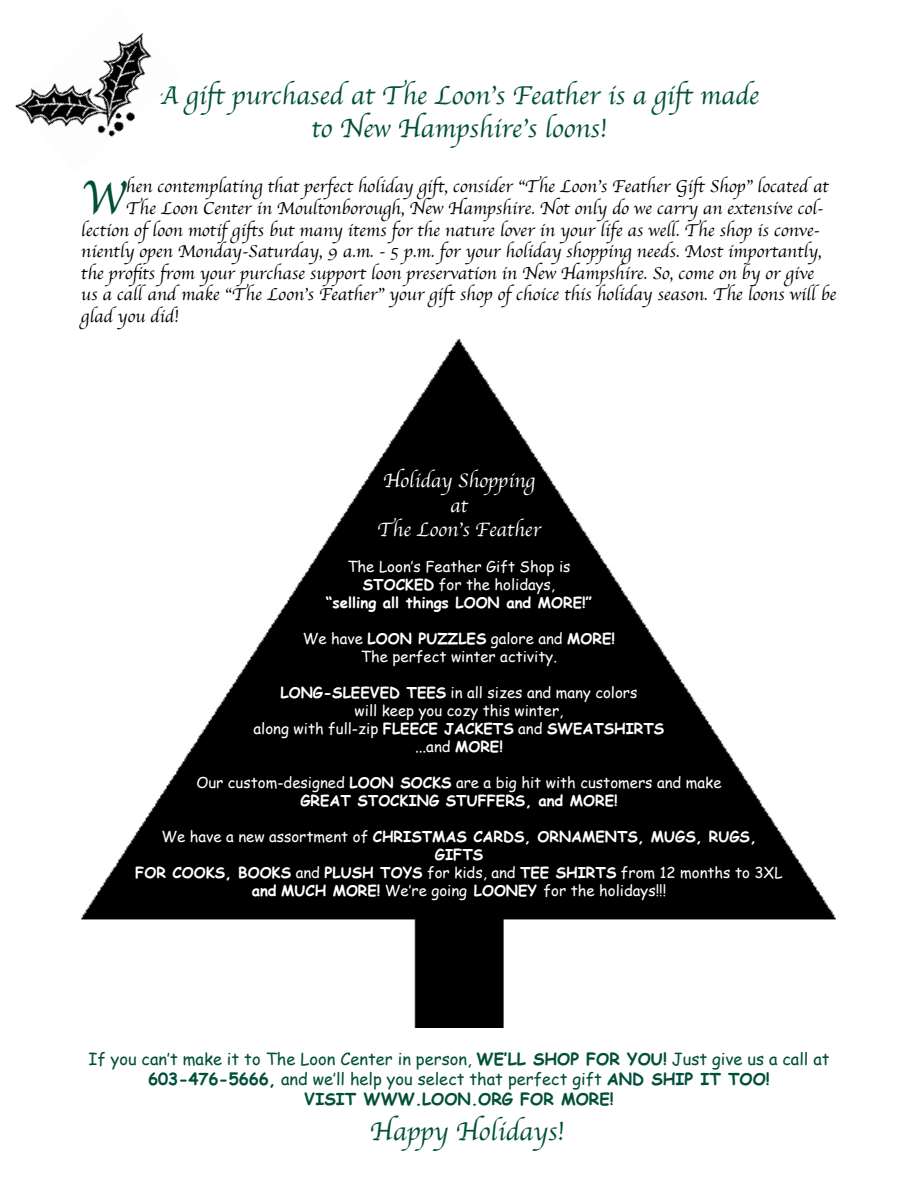
<style>
.page{position:relative;width:918px;height:1188px;background:#fff}
.page>*{position:absolute;margin:0;border:0;box-sizing:border-box;transform-origin:0 0}
.t1{font:49.95px "Apple Chancery";color:#004f39}
.t2{font:27px/32.4px "Apple Chancery";color:#004f39;text-align:center}
.t3{font:20.25px/24.3px "Apple Chancery";color:#fff;text-align:center}
.t4{font:18px "Apple Chancery";color:#000}
.t5{font:16.5px/19.8px "Comic Sans MS";color:#004f39;text-align:center}
.t6{font:15px/18px "Comic Sans MS";color:#fff;text-align:center}
.t7{font:700 15px/18px "Comic Sans MS";color:#fff;text-align:center}
.s1{font-weight:700}
.s2{font-weight:400}
</style>
<div class="page">
<img style="left:81px;top:339px;width:756px;height:688px">
<img style="left:15px;top:33px;width:137px;height:104px">
<h2 class="t2" style="left:159px;top:79px;width:602px">A gift purchased at The Loon’s Feather is a gift made to New Hampshire’s loons!</h2>
<h1 class="t1" style="left:81px;top:158px;width:46px">W</h1>
<p class="t4" style="left:126px;top:172px;width:704px">hen contemplating that perfect holiday gift, consider “The Loon’s Feather Gift Shop” located at</p>
<p class="t4" style="left:126px;top:194px;width:699px">The Loon Center in Moultonborough, New Hampshire. Not only do we carry an extensive col-</p>
<p class="t4" style="left:81px;top:216px;width:740px">lection of loon motif gifts but many items for the nature lover in your life as well. The shop is conve-</p>
<p class="t4" style="left:81px;top:237px;width:742px">niently open Monday-Saturday, 9 a.m. - 5 p.m. for your holiday shopping needs. Most importantly,</p>
<p class="t4" style="left:81px;top:259px;width:734px">the profits from your purchase support loon preservation in New Hampshire. So, come on by or give</p>
<p class="t4" style="left:81px;top:280px;width:757px">us a call and make “The Loon’s Feather” your gift shop of choice this holiday season. The loons will be</p>
<p class="t4" style="left:81px;top:302px;width:99px">glad you did!</p>
<p class="t3" style="left:377px;top:469px;width:165px">Holiday Shopping at<br>The Loon’s Feather</p>
<p class="t6" style="left:326px;top:557px;width:268px">The Loon’s Feather Gift Shop is<br><span class="s1">STOCKED</span> for the holidays,<br><span class="s1">“selling all things LOON and MORE!”</span></p>
<p class="t6" style="left:303px;top:629px;width:314px">We have <span class="s1">LOON PUZZLES</span> galore and <span class="s1">MORE!<br></span>The perfect winter activity.</p>
<p class="t6" style="left:254px;top:683px;width:412px"><span class="s1">LONG-SLEEVED TEES</span> in all sizes and many colors<br>will keep you cozy this winter,<br>along with full-zip <span class="s1">FLEECE JACKETS</span> and <span class="s1">SWEATSHIRTS </span>...and <span class="s1">MORE!</span></p>
<p class="t6" style="left:196px;top:773px;width:527px">Our custom-designed <span class="s1">LOON SOCKS</span> are a big hit with customers and make<br><span class="s1">GREAT STOCKING STUFFERS, and MORE!</span></p>
<p class="t7" style="left:135px;top:827px;width:649px"><span class="s2">We have a new assortment of</span> CHRISTMAS CARDS, ORNAMENTS, MUGS, RUGS,<br>GIFTS<br>FOR COOKS, BOOKS <span class="s2">and</span> PLUSH TOYS <span class="s2">for kids, and</span> TEE SHIRTS <span class="s2">from 12 months to 3XL </span>and MUCH MORE! <span class="s2">We’re going</span> LOONEY <span class="s2">for the holidays!!!</span></p>
<p class="t5" style="left:88px;top:1048px;width:743px">If you can’t make it to The Loon Center in person, <span class="s1">WE’LL SHOP FOR YOU!</span> Just give us a call at<br><span class="s1">603-476-5666,</span> and we’ll help you select that perfect gift <span class="s1">AND SHIP IT TOO!<br>VISIT WWW.LOON.ORG FOR MORE!</span></p>
<h2 class="t2" style="left:370px;top:1115px;width:196px">Happy Holidays!</h2>
</div>
